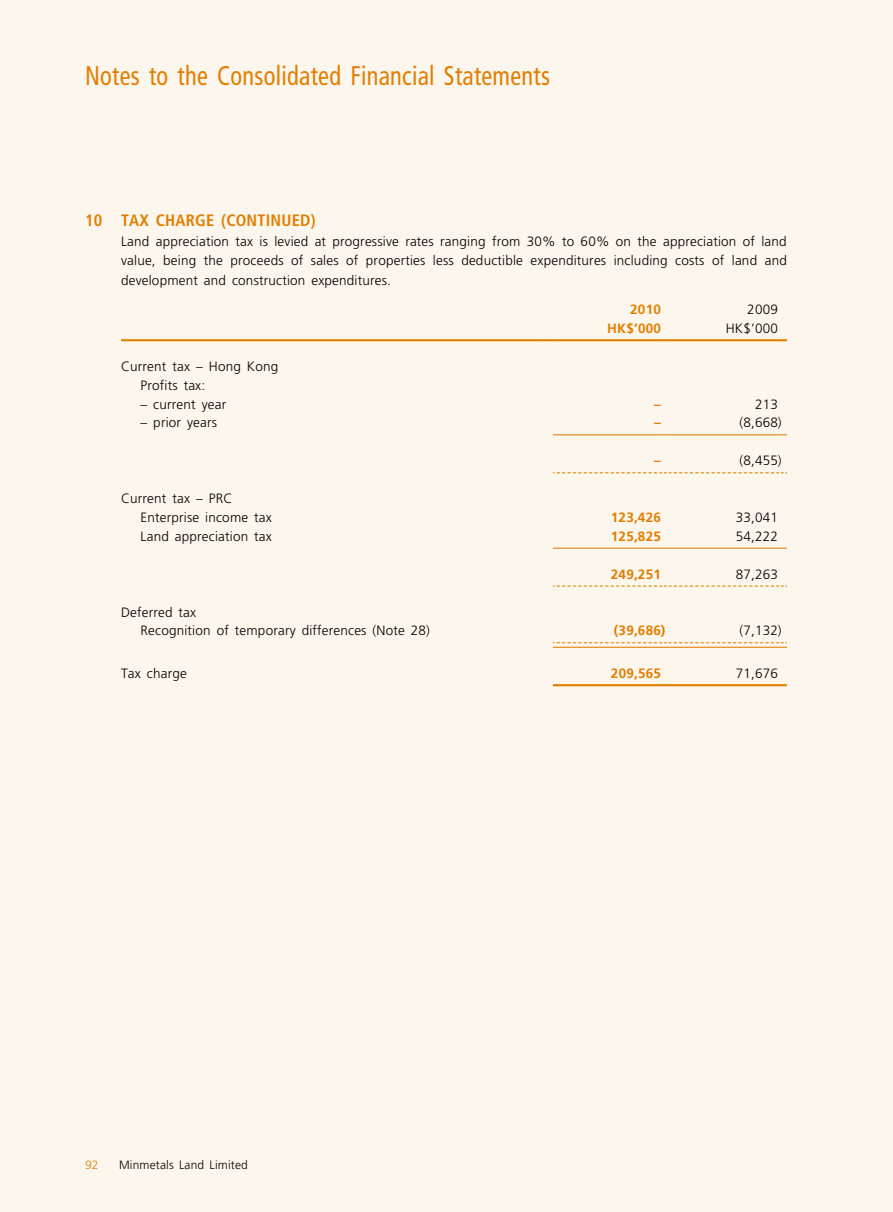
<style>
.page{position:relative;width:893px;height:1212px;background:#fdf6ed}
.page>*{position:absolute;margin:0;border:0;box-sizing:border-box;transform-origin:0 0}
.t1{font:condensed 27px "Frutiger LT Std";letter-spacing:.01em;color:#e17e00;scale:.9 1}
.t2{font:700 condensed 16.5px "Frutiger LT Std";letter-spacing:.015em;color:#e17e00}
.t3{font:300 13.5px/18.8px "Frutiger LT Std";letter-spacing:.015em;color:#000}
.t4{font:700 13.5px "Frutiger LT Std";letter-spacing:.015em;color:#e17e00}
.t5{font:300 12px "Frutiger LT Std";letter-spacing:.015em;color:#000}
.t6{font:300 12px "Frutiger LT Std";color:#e17e00}
</style>
<div class="page">
<hr style="left:553px;top:339px;width:108px;height:2px;background:#e17e00">
<svg style="left:661px;top:339px;width:9px;height:2px"></svg>
<hr style="left:670px;top:339px;width:108px;height:2px;background:#e17e00">
<svg style="left:778px;top:339px;width:9px;height:2px"></svg>
<hr style="left:553px;top:684px;width:108px;height:2px;background:#e17e00">
<svg style="left:661px;top:684px;width:9px;height:2px"></svg>
<hr style="left:670px;top:684px;width:108px;height:2px;background:#e17e00">
<svg style="left:778px;top:684px;width:9px;height:2px"></svg>
<hr style="left:121px;top:339px;width:423px;height:2px;background:#e17e00">
<svg style="left:544px;top:339px;width:9px;height:2px"></svg>
<hr style="left:553px;top:434px;width:108px;height:1px;background:#e17e00">
<hr style="left:670px;top:434px;width:108px;height:1px;background:#e17e00">
<hr style="left:553px;top:548px;width:108px;height:1px;background:#e17e00">
<hr style="left:670px;top:548px;width:108px;height:1px;background:#e17e00">
<svg style="left:553px;top:472px;width:234px;height:1px"></svg>
<svg style="left:553px;top:585px;width:234px;height:2px"></svg>
<svg style="left:553px;top:642px;width:234px;height:6px"></svg>
<h1 class="t1" style="left:85px;top:60px;width:518px">Notes to the Consolidated Financial Statements</h1>
<p class="t2" style="left:85px;top:211px;width:232px">10 TAX CHARGE (CONTINUED)</p>
<p class="t3" style="left:121px;top:232px;width:667px;line-height:19.5px;text-align:justify">Land appreciation tax is levied at progressive rates ranging from 30% to 60% on the appreciation of land value, being the proceeds of sales of properties less deductible expenditures including costs of land and development and construction expenditures.</p>
<p class="t4" style="left:630px;top:301px;width:32px">2010</p>
<p class="t3" style="left:747px;top:300px;width:32px">2009</p>
<p class="t4" style="left:607px;top:320px;width:55px">HK$’000</p>
<p class="t3" style="left:726px;top:319px;width:54px">HK$’000</p>
<p class="t3" style="left:141px;top:357px;width:139px;text-indent:-19px">Current tax – Hong Kong<br>Profits tax:</p>
<p class="t3" style="left:141px;top:395px;width:87px">– current year</p>
<p class="t4" style="left:654px;top:396px;width:8px">–</p>
<p class="t3" style="left:755px;top:395px;width:24px">213</p>
<p class="t3" style="left:141px;top:413px;width:78px">– prior years</p>
<p class="t4" style="left:654px;top:415px;width:8px">–</p>
<p class="t3" style="left:739px;top:413px;width:44px">(8,668)</p>
<p class="t4" style="left:654px;top:453px;width:8px">–</p>
<p class="t3" style="left:739px;top:451px;width:44px">(8,455)</p>
<p class="t3" style="left:141px;top:489px;width:133px;text-indent:-19px">Current tax – PRC<br>Enterprise income tax</p>
<p class="t4" style="left:611px;top:509px;width:51px">123,426</p>
<p class="t3" style="left:736px;top:508px;width:44px">33,041</p>
<p class="t3" style="left:141px;top:527px;width:133px">Land appreciation tax</p>
<p class="t4" style="left:611px;top:528px;width:51px">125,825</p>
<p class="t3" style="left:736px;top:527px;width:44px">54,222</p>
<p class="t4" style="left:611px;top:566px;width:51px">249,251</p>
<p class="t3" style="left:736px;top:565px;width:44px">87,263</p>
<p class="t3" style="left:141px;top:603px;width:291px;text-indent:-19px">Deferred tax<br>Recognition of temporary differences (Note 28)</p>
<p class="t4" style="left:614px;top:623px;width:53px">(39,686)</p>
<p class="t3" style="left:739px;top:621px;width:44px">(7,132)</p>
<p class="t3" style="left:121px;top:664px;width:67px">Tax charge</p>
<p class="t4" style="left:611px;top:665px;width:51px">209,565</p>
<p class="t3" style="left:736px;top:664px;width:44px">71,676</p>
<p class="t6" style="left:85px;top:1158px;width:15px">92</p>
<p class="t5" style="left:119px;top:1158px;width:130px">Minmetals Land Limited</p>
</div>
